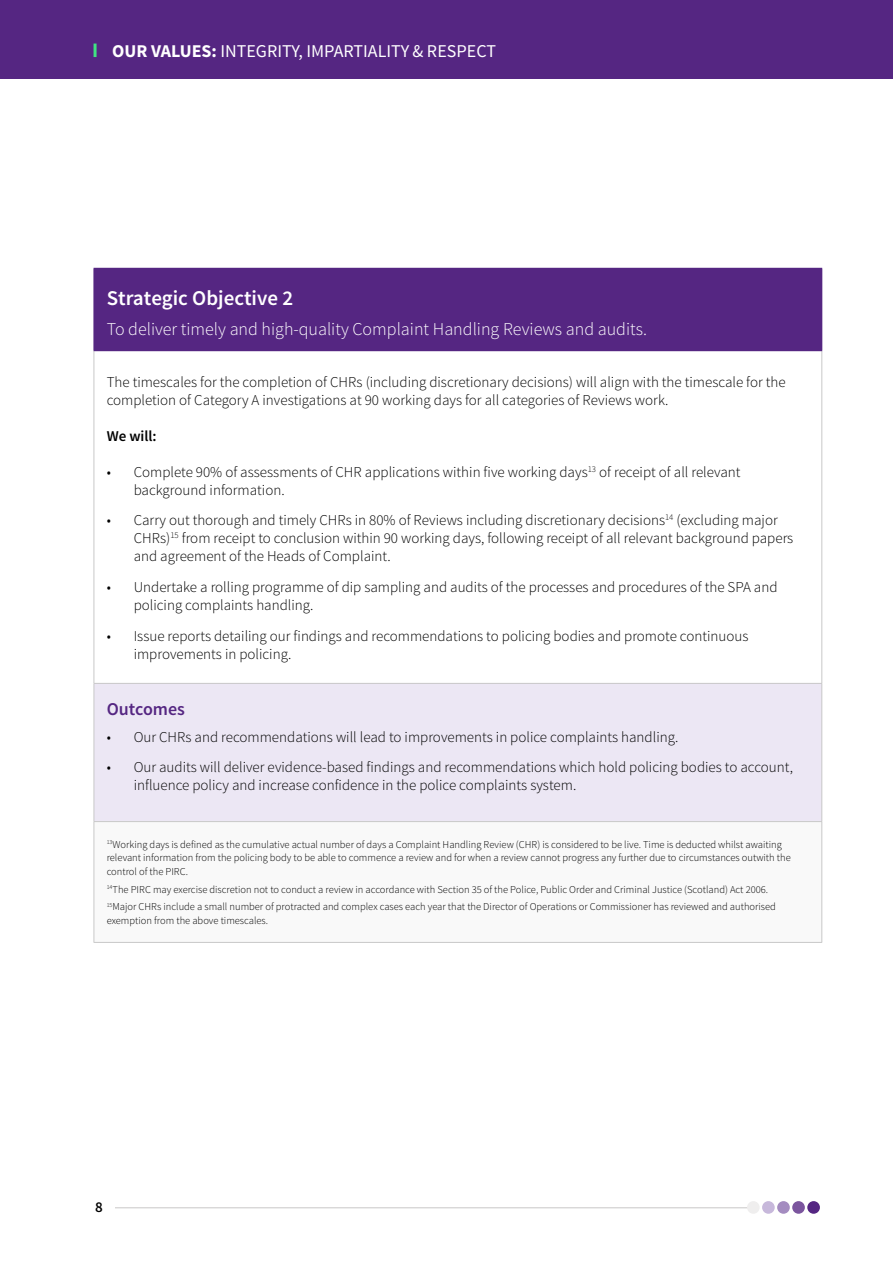
<style>
.page{position:relative;width:893px;height:1263px;background:#fff}
.page>*{position:absolute;margin:0;border:0;box-sizing:border-box;transform-origin:0 0}
.t1{font:600 21px "Source Sans Pro";color:#fff}
.t2{font:300 18px "Source Sans Pro";color:#fff}
.t3{font:18px "Source Sans Pro";color:#fff}
.t4{font:600 18px "Source Sans Pro";color:#552682}
.t5{font:300 15px/18px "Source Sans Pro";color:#000}
.t6{font:600 15px "Source Sans Pro";color:#000}
.t7{font:300 10.5px/13.5px "Source Sans Pro";color:#000}
.s1{font-weight:700}
</style>
<div class="page">
<hr style="left:115px;top:1207px;width:638px;height:1px;background:#c8c7c7">
<div style="left:807px;top:1201px;width:13px;height:13px;background:#552682;border-radius:50%"></div>
<div style="left:792px;top:1201px;width:13px;height:13px;background:#7b559e;border-radius:50%"></div>
<div style="left:762px;top:1201px;width:13px;height:13px;background:#c7b8db;border-radius:50%"></div>
<div style="left:747px;top:1201px;width:13px;height:13px;background:#efeeee;border-radius:50%"></div>
<div style="left:777px;top:1201px;width:13px;height:13px;background:#a48cc0;border-radius:50%"></div>
<div style="left:0;top:0;width:893px;height:79px;background:#552682"></div>
<svg style="left:94px;top:44px;width:3px;height:13px"></svg>
<div style="left:94px;top:268px;width:728px;height:83px;background:#552682"></div>
<div style="left:94px;top:683px;width:728px;height:138px;background:#ece7f4"></div>
<div style="left:94px;top:821px;width:728px;height:121px;background:#f9f9f9"></div>
<hr style="left:94px;top:351px;width:1px;height:332px;background:#c8c8c8">
<hr style="left:821px;top:351px;width:1px;height:332px;background:#c8c8c8">
<hr style="left:94px;top:683px;width:728px;height:1px;background:#c8c8c8">
<hr style="left:94px;top:684px;width:1px;height:137px;background:#c8c8c8">
<hr style="left:821px;top:684px;width:1px;height:137px;background:#c8c8c8">
<hr style="left:94px;top:821px;width:728px;height:1px;background:#c8c8c8">
<hr style="left:94px;top:822px;width:1px;height:120px;background:#c8c8c8">
<hr style="left:821px;top:822px;width:1px;height:120px;background:#c8c8c8">
<hr style="left:94px;top:942px;width:728px;height:1px;background:#c8c8c8">
<p class="t3" style="left:112px;top:40px;width:385px"><span class="s1">OUR VALUES:</span> INTEGRITY, IMPARTIALITY &amp; RESPECT</p>
<h1 class="t1" style="left:107px;top:285px;width:188px">Strategic Objective 2</h1>
<p class="t2" style="left:107px;top:318px;width:542px">To deliver timely and high-quality Complaint Handling Reviews and audits.</p>
<p class="t5" style="left:107px;top:373px;width:680px">The timescales for the completion of CHRs (including discretionary decisions) will align with the timescale for the completion of Category A investigations at 90 working days for all categories of Reviews work.</p>
<p class="t6" style="left:107px;top:426px;width:52px">We will:</p>
<p class="t5" style="left:134px;top:463px;width:608px;text-indent:-27px">• Complete 90% of assessments of CHR applications within five working days<sup>13</sup> of receipt of all relevant background information.</p>
<p class="t5" style="left:134px;top:511px;width:661px;text-indent:-27px">• Carry out thorough and timely CHRs in 80% of Reviews including discretionary decisions<sup>14</sup> (excluding major<br>CHRs)<sup>15</sup> from receipt to conclusion within 90 working days, following receipt of all relevant background papers and agreement of the Heads of Complaint.</p>
<p class="t5" style="left:134px;top:578px;width:645px;text-indent:-27px">• Undertake a rolling programme of dip sampling and audits of the processes and procedures of the SPA and policing complaints handling.</p>
<p class="t5" style="left:134px;top:627px;width:616px;text-indent:-27px">• Issue reports detailing our findings and recommendations to policing bodies and promote continuous improvements in policing.</p>
<p class="t4" style="left:107px;top:698px;width:80px">Outcomes</p>
<p class="t5" style="left:107px;top:728px;width:573px">• Our CHRs and recommendations will lead to improvements in police complaints handling.</p>
<p class="t5" style="left:134px;top:758px;width:661px;text-indent:-27px">• Our audits will deliver evidence-based findings and recommendations which hold policing bodies to account, influence policy and increase confidence in the police complaints system.</p>
<p class="t7" style="left:107px;top:838px;width:686px"><sup>13</sup>Working days is defined as the cumulative actual number of days a Complaint Handling Review (CHR) is considered to be live. Time is deducted whilst awaiting relevant information from the policing body to be able to commence a review and for when a review cannot progress any further due to circumstances outwith the control of the PIRC.</p>
<p class="t7" style="left:107px;top:880px;width:671px;line-height:17.7px"><sup>14</sup>The PIRC may exercise discretion not to conduct a review in accordance with Section 35 of the Police, Public Order and Criminal Justice (Scotland) Act 2006.<br><sup>15</sup>Major CHRs include a small number of protracted and complex cases each year that the Director of Operations or Commissioner has reviewed and authorised</p>
<p class="t7" style="left:107px;top:914px;width:163px">exemption from the above timescales.</p>
<p class="t6" style="left:95px;top:1197px;width:9px">8</p>
</div>
